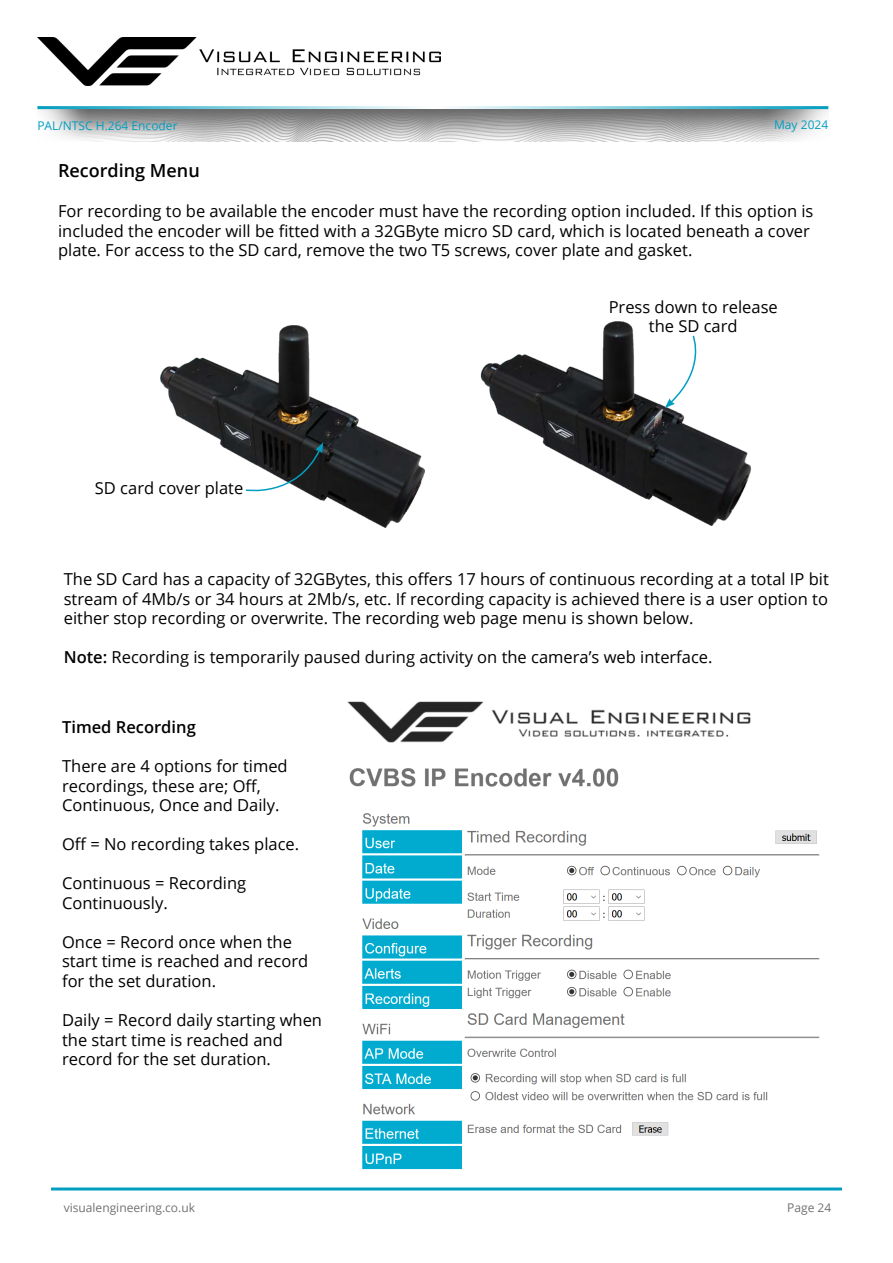
<style>
.page{position:relative;width:893px;height:1263px;background:#fff}
.page>*{position:absolute;margin:0;border:0;box-sizing:border-box;transform-origin:0 0}
.t1{font:600 18px "Open Sans";color:#000}
.t2{font:16.5px/19.5px "Open Sans";color:#000}
.t3{font:600 16.5px "Open Sans";color:#000}
.t4{font:12px "Open Sans";color:#717171}
.t5{font:12px "Open Sans";color:#019ec0}
.s1{font-weight:600}
</style>
<div class="page">
<hr style="left:51px;top:1187px;width:791px;height:3px;background:#019ec0">
<img style="left:37px;top:109px;width:791px;height:32px">
<hr style="left:37px;top:106px;width:791px;height:3px;background:#019ec0">
<img style="left:38px;top:38px;width:403px;height:47px">
<img style="left:160px;top:325px;width:265px;height:202px">
<img style="left:481px;top:321px;width:270px;height:204px">
<svg style="left:244px;top:442px;width:79px;height:56px"></svg>
<svg style="left:665px;top:334px;width:41px;height:74px"></svg>
<img style="left:347px;top:701px;width:473px;height:469px">
<p class="t5" style="left:37px;top:117px;width:142px">PAL/NTSC H.264 Encoder</p>
<p class="t5" style="left:774px;top:117px;width:56px">May 2024</p>
<p class="t1" style="left:58px;top:158px;width:143px">Recording Menu</p>
<p class="t2" style="left:58px;top:201px;width:757px">For recording to be available the encoder must have the recording option included. If this option is included the encoder will be fitted with a 32GByte micro SD card, which is located beneath a cover plate. For access to the SD card, remove the two T5 screws, cover plate and gasket.</p>
<p class="t2" style="left:95px;top:478px;width:150px">SD card cover plate</p>
<p class="t2" style="left:609px;top:297px;width:171px;text-align:center">Press down to release the SD card</p>
<p class="t2" style="left:64px;top:569px;width:767px;text-align:justify">The SD Card has a capacity of 32GBytes, this offers 17 hours of continuous recording at a total IP bit stream of 4Mb/s or 34 hours at 2Mb/s, etc. If recording capacity is achieved there is a user option to either stop recording or overwrite. The recording web page menu is shown below.</p>
<p class="t2" style="left:64px;top:647px;width:650px"><span class="s1">Note:</span> Recording is temporarily paused during activity on the camera’s web interface.</p>
<p class="t3" style="left:62px;top:716px;width:135px">Timed Recording</p>
<p class="t2" style="left:62px;top:756px;width:227px">There are 4 options for timed recordings, these are; Off,<br>Continuous, Once and Daily.</p>
<p class="t2" style="left:62px;top:834px;width:239px">Off = No recording takes place.</p>
<p class="t2" style="left:62px;top:873px;width:186px">Continuous = Recording<br>Continuously.</p>
<p class="t2" style="left:62px;top:932px;width:248px">Once = Record once when the start time is reached and record for the set duration.</p>
<p class="t2" style="left:62px;top:1010px;width:261px">Daily = Record daily starting when the start time is reached and record for the set duration.</p>
<p class="t4" style="left:64px;top:1199px;width:133px">visualengineering.co.uk</p>
<p class="t4" style="left:787px;top:1199px;width:46px">Page 24</p>
</div>
